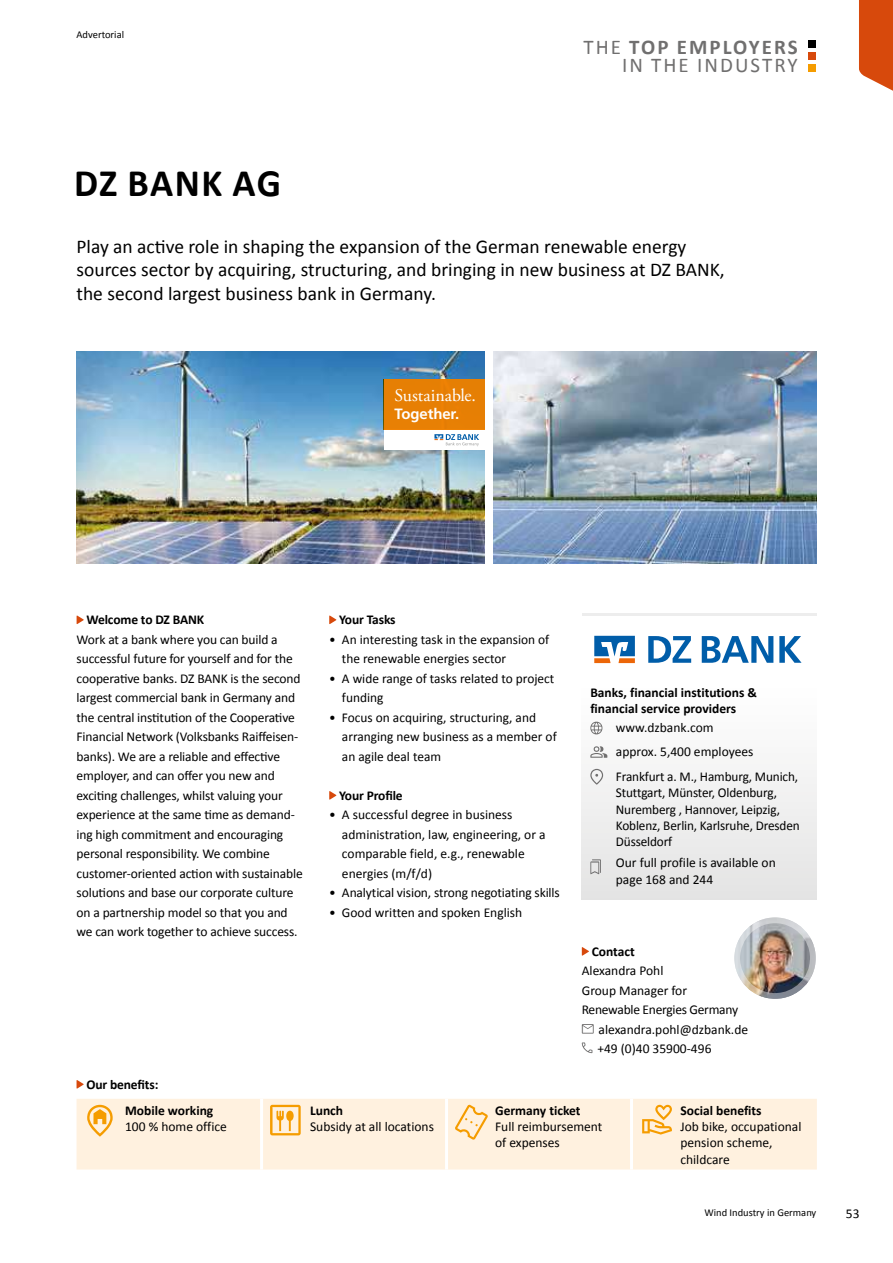
<style>
.page{position:relative;width:893px;height:1263px;background:#fff}
.page>*{position:absolute;margin:0;border:0;box-sizing:border-box;transform-origin:0 0}
.t1{font:700 39px "Calibri";letter-spacing:.03em;color:#000}
.t2{font:21px/18px "Calibri";letter-spacing:.1em;color:#706f6f;text-align:right}
.t3{font:19.5px/23.4px "Calibri";color:#000}
.t4{font:17.85px "Adobe Garamond Pro";letter-spacing:-.005em;color:#fff}
.t5{font:700 14.85px "Frutiger LT Std";letter-spacing:-.01em;color:#fff}
.t6{font:13.5px/19.5px "Calibri";letter-spacing:-.01em;color:#000}
.t7{font:700 13.5px/16.2px "Calibri";color:#000}
.t8{font:10.5px "Calibri";color:#000}
.s1{font-weight:700}
</style>
<div class="page">
<div style="left:582px;top:684px;width:234px;height:216px;background:linear-gradient(to right,#f1f1f1,#f2f2f1)"></div>
<svg style="left:77px;top:615px;width:7px;height:9px"></svg>
<svg style="left:329px;top:615px;width:7px;height:9px"></svg>
<svg style="left:329px;top:791px;width:7px;height:9px"></svg>
<svg style="left:582px;top:947px;width:7px;height:9px"></svg>
<svg style="left:582px;top:1024px;width:12px;height:10px"></svg>
<svg style="left:582px;top:1042px;width:10px;height:11px"></svg>
<img style="left:734px;top:917px;width:82px;height:82px;border-radius:41px">
<div style="left:734px;top:917px;width:82px;height:82px;border:6px solid #fff;border-radius:50%"></div>
<hr style="left:582px;top:613px;width:234px;height:2px;background:#ededed">
<svg style="left:648px;top:636px;width:43px;height:27px"></svg>
<svg style="left:779px;top:636px;width:22px;height:27px"></svg>
<svg style="left:702px;top:636px;width:71px;height:27px"></svg>
<svg style="left:594px;top:636px;width:41px;height:27px"></svg>
<img style="left:77px;top:351px;width:408px;height:212px">
<div style="left:384px;top:430px;width:101px;height:20px;background:#fff"></div>
<div style="left:384px;top:379px;width:101px;height:51px;background:#e77f04"></div>
<svg style="left:434px;top:434px;width:45px;height:12px"></svg>
<svg style="left:590px;top:722px;width:12px;height:12px"></svg>
<svg style="left:590px;top:746px;width:17px;height:12px"></svg>
<svg style="left:590px;top:769px;width:13px;height:15px"></svg>
<svg style="left:590px;top:859px;width:11px;height:15px"></svg>
<svg style="left:77px;top:1080px;width:7px;height:8px"></svg>
<div style="left:77px;top:1099px;width:740px;height:70px;background:#fff1df"></div>
<hr style="left:260px;top:1099px;width:3px;height:70px;background:#fff">
<hr style="left:445px;top:1099px;width:3px;height:70px;background:#fff">
<hr style="left:630px;top:1099px;width:3px;height:70px;background:#fff">
<svg style="left:87px;top:1105px;width:26px;height:32px"></svg>
<svg style="left:270px;top:1105px;width:31px;height:30px"></svg>
<svg style="left:455px;top:1105px;width:33px;height:35px"></svg>
<svg style="left:642px;top:1105px;width:30px;height:29px"></svg>
<svg style="left:859px;top:0;width:34px;height:91px;background:#db5b24"></svg>
<div style="left:808px;top:41px;width:7px;height:7px;background:#000"></div>
<div style="left:808px;top:52px;width:7px;height:8px;background:#d7490c"></div>
<div style="left:808px;top:64px;width:7px;height:8px;background:#f59c00"></div>
<img style="left:493px;top:351px;width:323px;height:212px">
<p class="t8" style="left:77px;top:28px;width:49px">Advertorial</p>
<h1 class="t1" style="left:74px;top:156px;width:208px">DZ BANK AG</h1>
<h2 class="t2" style="left:583px;top:38px;width:216px">THE <span class="s1">TOP EMPLOYERS<br></span>IN THE INDUSTRY</h2>
<h3 class="t3" style="left:77px;top:234px;width:650px">Play an active role in shaping the expansion of the German renewable energy sources sector by acquiring, structuring, and bringing in new business at DZ BANK, the second largest business bank in Germany.</h3>
<h3 class="t4" style="left:394px;top:385px;width:83px">Sustainable.</h3>
<p class="t5" style="left:394px;top:405px;width:67px">Together.</p>
<p class="t7" style="left:86px;top:611px;width:119px">Welcome to DZ BANK</p>
<p class="t6" style="left:77px;top:629px;width:228px">Work at a bank where you can build a successful future for yourself and for the cooperative banks. DZ BANK is the second largest commercial bank in Germany and the central institution of the Cooperative Financial Network (Volksbanks Raiffeisen&shy;banks). We are a reliable and effective employer, and can offer you new and exciting challenges, whilst valuing your experience at the same time as demand&shy;ing high commitment and encouraging personal responsibility. We combine customer-oriented action with sustainable solutions and base our corporate culture on a partnership model so that you and we can work together to achieve success.</p>
<p class="t7" style="left:339px;top:611px;width:58px">Your Tasks</p>
<p class="t6" style="left:342px;top:629px;width:209px;text-indent:-13px">• An interesting task in the expansion of the renewable energies sector</p>
<p class="t6" style="left:342px;top:668px;width:214px;text-indent:-13px">• A wide range of tasks related to project funding</p>
<p class="t6" style="left:342px;top:707px;width:216px;text-indent:-13px">• Focus on acquiring, structuring, and arranging new business as a member of an agile deal team</p>
<p class="t7" style="left:339px;top:786px;width:65px">Your Profile</p>
<p class="t6" style="left:342px;top:804px;width:205px;text-indent:-13px">• A successful degree in business administration, law, engineering, or a comparable field, e.g., renewable energies (m/f/d)</p>
<p class="t6" style="left:329px;top:882px;width:232px">• Analytical vision, strong negotiating skills</p>
<p class="t6" style="left:329px;top:902px;width:195px">• Good written and spoken English</p>
<p class="t7" style="left:590px;top:684px;width:168px">Banks, financial institutions &amp; financial service providers</p>
<p class="t6" style="left:616px;top:715px;width:184px;line-height:24.6px">www.dzbank.com<br>approx. 5,400 employees<br>Frankfurt a. M., Hamburg, Munich,</p>
<p class="t6" style="left:616px;top:784px;width:185px;line-height:16.2px">Stuttgart, Münster, Oldenburg,<br>Nuremberg , Hannover, Leipzig,<br>Koblenz, Berlin, Karlsruhe, Dresden<br>Düsseldorf</p>
<p class="t6" style="left:616px;top:854px;width:161px;line-height:16.2px">Our full profile is available on page 168 and 244</p>
<p class="t7" style="left:592px;top:942px;width:45px">Contact</p>
<p class="t6" style="left:582px;top:960px;width:83px">Alexandra Pohl</p>
<p class="t6" style="left:582px;top:980px;width:107px">Group Manager for</p>
<p class="t6" style="left:582px;top:999px;width:158px">Renewable Energies Germany</p>
<p class="t6" style="left:599px;top:1019px;width:151px">alexandra.pohl@dzbank.de</p>
<p class="t6" style="left:597px;top:1038px;width:116px">+49 (0)40 35900-496</p>
<p class="t7" style="left:125px;top:1070px;width:90px;line-height:26.4px;text-indent:-39px">Our benefits:<br>Mobile working</p>
<p class="t6" style="left:125px;top:1116px;width:103px">100 % home office</p>
<p class="t7" style="left:310px;top:1102px;width:35px">Lunch</p>
<p class="t6" style="left:310px;top:1116px;width:125px">Subsidy at all locations</p>
<p class="t7" style="left:495px;top:1102px;width:87px">Germany ticket</p>
<p class="t6" style="left:495px;top:1118px;width:109px;line-height:16.2px">Full reimbursement of expenses</p>
<p class="t7" style="left:680px;top:1102px;width:83px">Social benefits</p>
<p class="t6" style="left:680px;top:1118px;width:123px;line-height:16.2px">Job bike, occupational pension scheme, childcare</p>
<p class="t8" style="left:704px;top:1205px;width:114px">Wind Industry in Germany</p>
<p class="t6" style="left:846px;top:1203px;width:15px">53</p>
</div>
